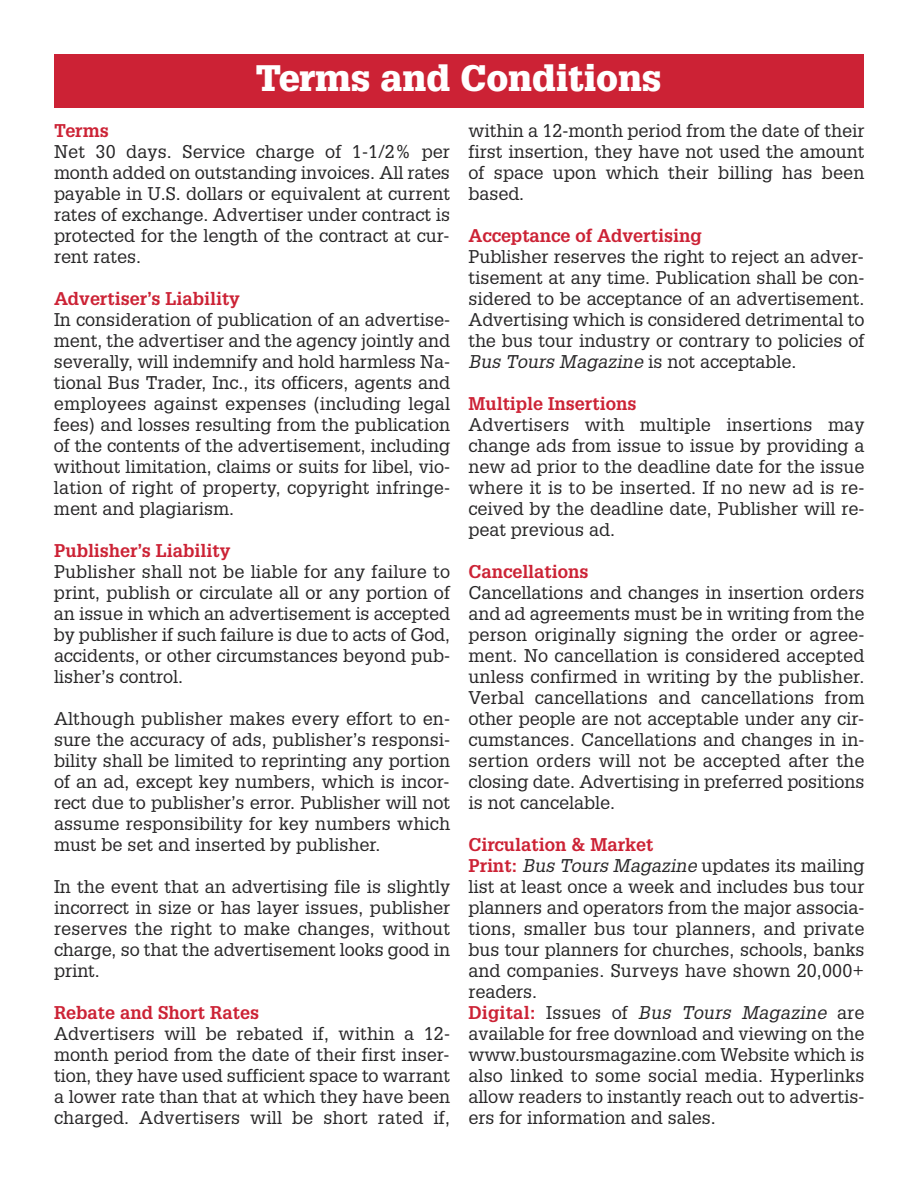
<style>
.page{position:relative;width:918px;height:1188px;background:#fff}
.page>*{position:absolute;margin:0;border:0;box-sizing:border-box;transform-origin:0 0}
.t1{font:900 36px "Glypha";color:#fff}
.t2{font:18px/21px "Glypha";color:#272627;text-align:justify}
.t3{font:700 18px "Glypha";color:#cc2235}
.s1{font-style:italic}
.s2{font-weight:700;color:#cc2235}
</style>
<div class="page">
<div style="left:54px;top:54px;width:810px;height:54px;background:#cc2235"></div>
<h1 class="t1" style="left:256px;top:65px;width:407px">Terms and Conditions</h1>
<p class="t3" style="left:54px;top:120px;width:56px">Terms</p>
<p class="t2" style="left:54px;top:141px;width:398px">Net 30 days. Service charge of 1-1/2% per month added on outstanding invoices. All rates payable in U.S. dollars or equivalent at current rates of exchange. Advertiser under contract is protected for the length of the contract at cur&shy;rent rates.</p>
<p class="t3" style="left:54px;top:288px;width:187px">Advertiser’s Liability</p>
<p class="t2" style="left:54px;top:309px;width:398px">In consideration of publication of an advertise&shy;ment, the advertiser and the agency jointly and severally, will indemnify and hold harmless Na&shy;tional Bus Trader, Inc., its officers, agents and employees against expenses (including legal fees) and losses resulting from the publication of the contents of the advertisement, including without limitation, claims or suits for libel, vio&shy;lation of right of property, copyright infringe&shy;ment and plagiarism.</p>
<p class="t3" style="left:54px;top:540px;width:178px">Publisher’s Liability</p>
<p class="t2" style="left:54px;top:561px;width:398px">Publisher shall not be liable for any failure to print, publish or circulate all or any portion of an issue in which an advertisement is accepted by publisher if such failure is due to acts of God, accidents, or other circumstances beyond pub&shy;lisher’s control.</p>
<p class="t2" style="left:54px;top:708px;width:398px">Although publisher makes every effort to en&shy;sure the accuracy of ads, publisher’s responsi&shy;bility shall be limited to reprinting any portion of an ad, except key numbers, which is incor&shy;rect due to publisher’s error. Publisher will not assume responsibility for key numbers which must be set and inserted by publisher.</p>
<p class="t2" style="left:54px;top:876px;width:398px">In the event that an advertising file is slightly incorrect in size or has layer issues, publisher reserves the right to make changes, without charge, so that the advertisement looks good in print.</p>
<p class="t3" style="left:54px;top:1002px;width:207px">Rebate and Short Rates</p>
<p class="t2" style="left:54px;top:1023px;width:398px">Advertisers will be rebated if, within a 12- month period from the date of their first inser&shy;tion, they have used sufficient space to warrant a lower rate than that at which they have been charged. Advertisers will be short rated if,</p>
<p class="t2" style="left:468px;top:120px;width:398px">within a 12-month period from the date of their first insertion, they have not used the amount of space upon which their billing has been based.</p>
<p class="t3" style="left:468px;top:225px;width:235px">Acceptance of Advertising</p>
<p class="t2" style="left:468px;top:246px;width:398px">Publisher reserves the right to reject an adver&shy;tisement at any time. Publication shall be con&shy;sidered to be acceptance of an advertisement.<br>Advertising which is considered detrimental to the bus tour industry or contrary to policies of <span class="s1">Bus Tours Magazine</span> is not acceptable.</p>
<p class="t3" style="left:468px;top:393px;width:170px">Multiple Insertions</p>
<p class="t2" style="left:468px;top:414px;width:398px">Advertisers with multiple insertions may change ads from issue to issue by providing a new ad prior to the deadline date for the issue where it is to be inserted. If no new ad is re&shy;ceived by the deadline date, Publisher will re&shy;peat previous ad.</p>
<p class="t3" style="left:468px;top:561px;width:122px">Cancellations</p>
<p class="t2" style="left:468px;top:582px;width:398px">Cancellations and changes in insertion orders and ad agreements must be in writing from the person originally signing the order or agree&shy;ment. No cancellation is considered accepted unless confirmed in writing by the publisher.<br>Verbal cancellations and cancellations from other people are not acceptable under any cir&shy;cumstances. Cancellations and changes in in&shy;sertion orders will not be accepted after the closing date. Advertising in preferred positions is not cancelable.</p>
<p class="t2" style="left:468px;top:834px;width:398px;text-align:left"><span class="s2">Circulation &amp; Market<br>Print:</span> <span class="s1">Bus Tours Magazine</span> updates its mailing list at least once a week and includes bus tour planners and operators from the major associa&shy;tions, smaller bus tour planners, and private bus tour planners for churches, schools, banks and companies. Surveys have shown 20,000+ readers.<br><span class="s2">Digital:</span> Issues of <span class="s1">Bus Tours Magazine</span> are available for free download and viewing on the www.bustoursmagazine.com Website which is also linked to some social media. Hyperlinks allow readers to instantly reach out to advertis&shy;ers for information and sales.</p>
</div>
